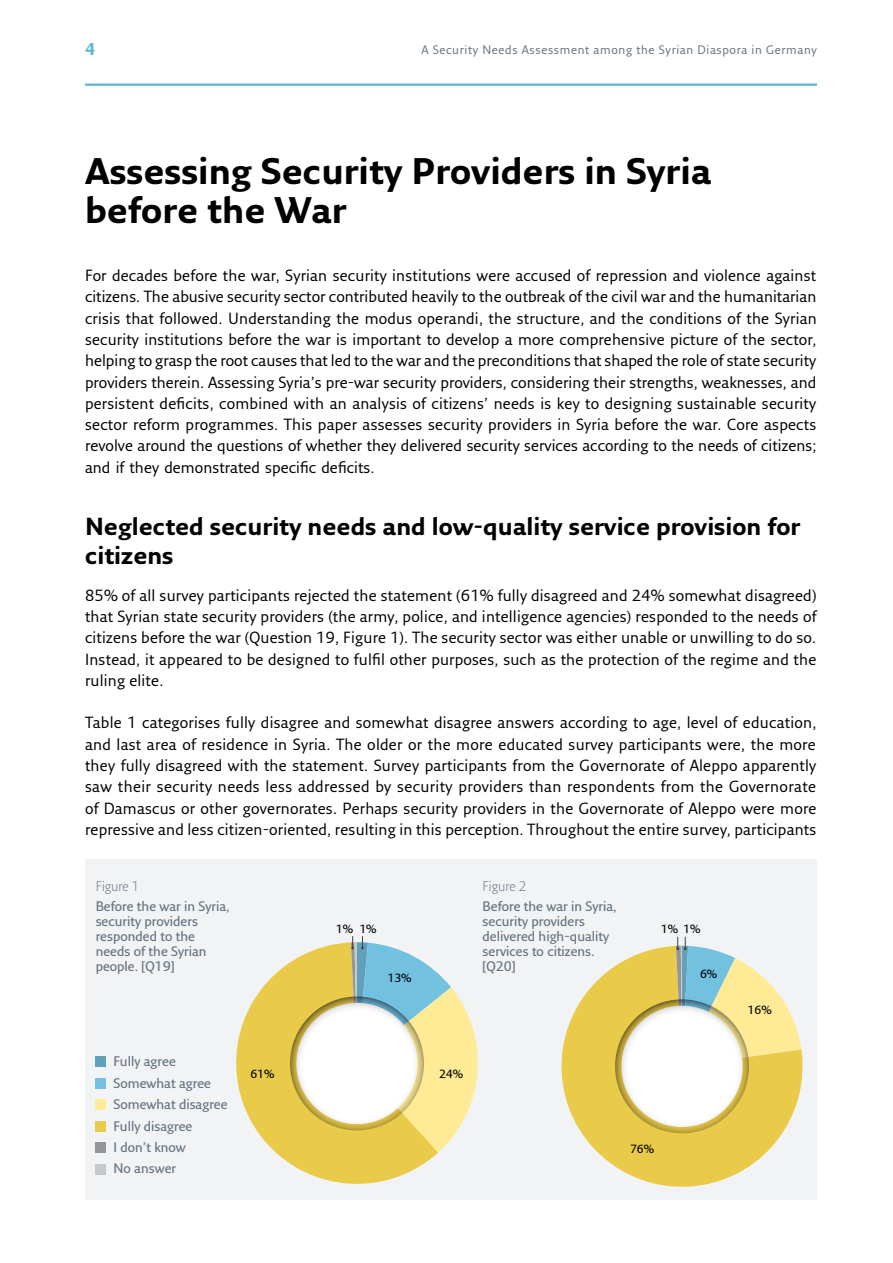
<style>
.page{position:relative;width:893px;height:1263px;background:#fff}
.page>*{position:absolute;margin:0;border:0;box-sizing:border-box;transform-origin:0 0}
.t1{font:700 36px/39px "Fresco Sans Pro";color:#000}
.t2{font:700 24px/28.5px "Fresco Sans Pro";color:#000}
.t3{font:700 16.5px "Fresco Sans Pro";color:#5eb6cd}
.t4{font:15.75px/21.3px "Fresco Sans Pro";letter-spacing:.01em;color:#000;text-align:justify}
.t5{font:600 13.5px/15px "Fresco Sans Pro";color:#657380}
.t6{font:300 13.5px "Fresco Sans Pro";color:#657380}
.t7{font:12px "Fresco Sans Pro";letter-spacing:.05em;color:#657380}
.t8{font:600 11.55px "Fresco Sans Pro";color:#000}
</style>
<div class="page">
<hr style="left:85px;top:84px;width:732px;height:2px;background:#5eb6cd">
<div style="left:85px;top:859px;width:731px;height:340px;background:#f1f3f5"></div>
<svg style="left:236px;top:942px;width:202px;height:242px;fill:#eaca49"></svg>
<svg style="left:351px;top:936px;width:127px;height:216px"></svg>
<svg style="left:290px;top:996px;width:134px;height:134px"></svg>
<div style="left:96px;top:1056px;width:10px;height:10px;background:#5fa0bb"></div>
<div style="left:96px;top:1078px;width:10px;height:10px;background:#73c1e1"></div>
<div style="left:96px;top:1099px;width:10px;height:10px;background:#ffeb95"></div>
<div style="left:96px;top:1121px;width:10px;height:10px;background:#eaca49"></div>
<div style="left:96px;top:1143px;width:10px;height:10px;background:#939597"></div>
<div style="left:96px;top:1164px;width:10px;height:10px;background:#c6c8ca"></div>
<svg style="left:561px;top:946px;width:242px;height:241px;fill:#eaca49"></svg>
<svg style="left:615px;top:999px;width:134px;height:134px"></svg>
<svg style="left:676px;top:937px;width:125px;height:129px"></svg>
<p class="t3" style="left:85px;top:39px;width:11px">4</p>
<p class="t7" style="left:421px;top:43px;width:397px">A Security Needs Assessment among the Syrian Diaspora in Germany</p>
<h1 class="t1" style="left:85px;top:151px;width:628px">Assessing Security Providers in Syria before the War</h1>
<p class="t4" style="left:85px;top:264px;width:733px">For decades before the war, Syrian security institutions were accused of repression and violence against citizens. The abusive security sector contributed heavily to the outbreak of the civil war and the humanitarian crisis that followed. Understanding the modus operandi, the structure, and the conditions of the Syrian security institutions before the war is important to develop a more comprehensive picture of the sector, helping to grasp the root causes that led to the war and the preconditions that shaped the role of state security providers therein. Assessing Syria’s pre-war security providers, considering their strengths, weaknesses, and persistent deficits, combined with an analysis of citizens’ needs is key to designing sustainable security sector reform programmes. This paper assesses security providers in Syria before the war. Core aspects revolve around the questions of whether they delivered security services according to the needs of citizens; and if they demonstrated specific deficits.</p>
<h2 class="t2" style="left:85px;top:512px;width:717px">Neglected security needs and low-quality service provision for citizens</h2>
<p class="t4" style="left:85px;top:584px;width:733px">85% of all survey participants rejected the statement (61% fully disagreed and 24% somewhat disagreed) that Syrian state security providers (the army, police, and intelligence agencies) responded to the needs of citizens before the war (Question 19, Figure 1). The security sector was either unable or unwilling to do so.<br>Instead, it appeared to be designed to fulfil other purposes, such as the protection of the regime and the ruling elite.</p>
<p class="t4" style="left:85px;top:712px;width:733px">Table 1 categorises fully disagree and somewhat disagree answers according to age, level of education, and last area of residence in Syria. The older or the more educated survey participants were, the more they fully disagreed with the statement. Survey participants from the Governorate of Aleppo apparently saw their security needs less addressed by security providers than respondents from the Governorate of Damascus or other governorates. Perhaps security providers in the Governorate of Aleppo were more repressive and less citizen-oriented, resulting in this perception. Throughout the entire survey, participants</p>
<p class="t6" style="left:96px;top:878px;width:45px">Figure 1</p>
<p class="t5" style="left:96px;top:898px;width:135px">Before the war in Syria, security providers responded to the needs of the Syrian people. [Q19]</p>
<p class="t8" style="left:336px;top:921px;width:19px">1%</p>
<p class="t8" style="left:359px;top:921px;width:19px">1%</p>
<p class="t8" style="left:387px;top:970px;width:26px">13%</p>
<p class="t6" style="left:483px;top:878px;width:45px">Figure 2</p>
<p class="t5" style="left:483px;top:898px;width:135px">Before the war in Syria, security providers delivered high-quality services to citizens. [Q20]</p>
<p class="t8" style="left:661px;top:922px;width:41px">1% 1%</p>
<p class="t8" style="left:700px;top:967px;width:19px">6%</p>
<p class="t5" style="left:114px;top:1050px;width:116px;line-height:21.5px">Fully agree<br>Somewhat agree<br>Somewhat disagree<br>Fully disagree<br>I don’t know<br>No answer</p>
<p class="t8" style="left:250px;top:1066px;width:26px">61%</p>
<p class="t8" style="left:439px;top:1066px;width:26px">24%</p>
<p class="t8" style="left:630px;top:1142px;width:26px">76%</p>
<p class="t8" style="left:748px;top:1003px;width:26px">16%</p>
</div>
